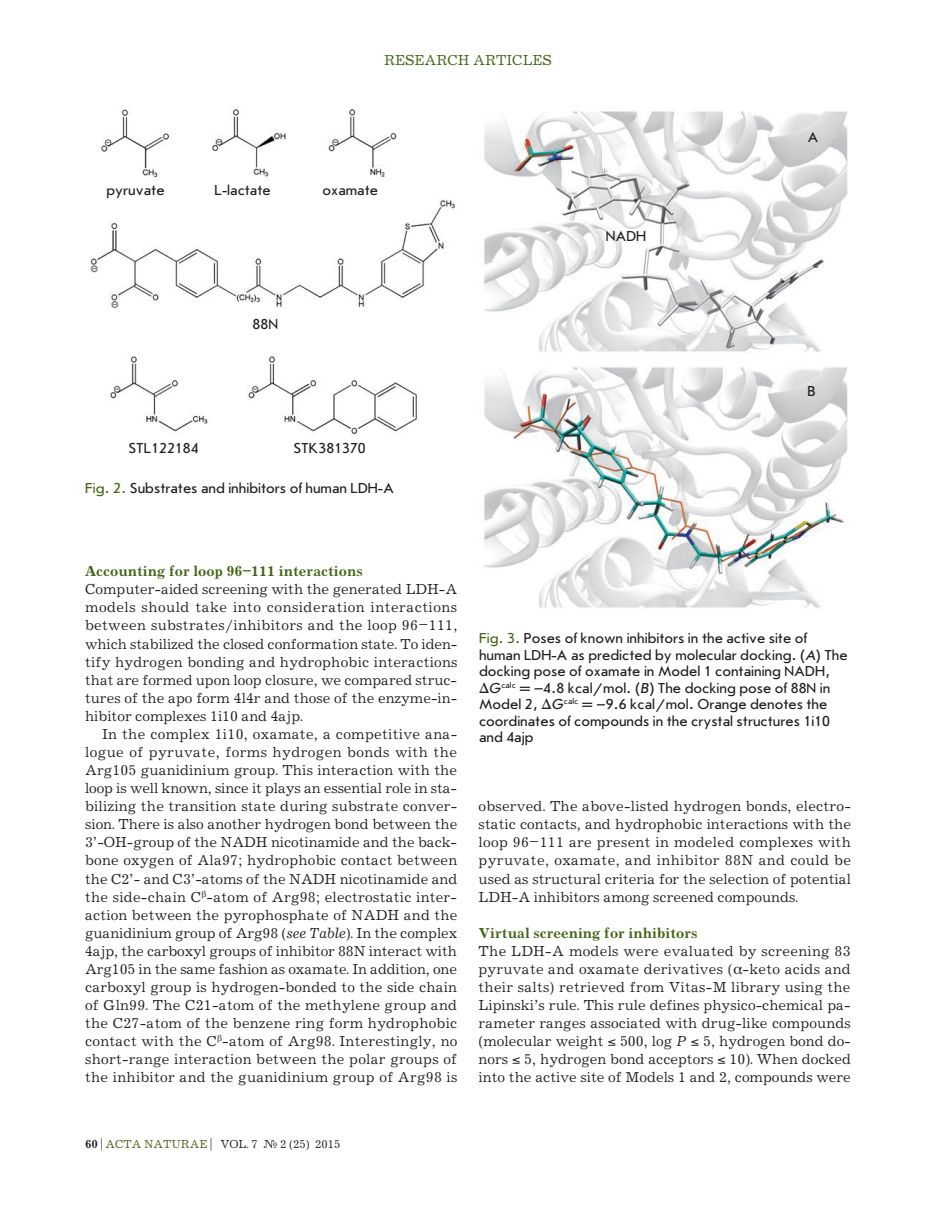
<style>
.page{position:relative;width:936px;height:1212px;background:#fff}
.page>*{position:absolute;margin:0;border:0;box-sizing:border-box;transform-origin:0 0}
.t1{font:15px/18px "Journal C";color:#231f20;text-align:justify}
.t2{font:15px/16.5px "Journal Sans C";color:#231f20}
.t3{font:700 15px "Journal C";color:#426616}
.t4{font:15px "Journal C";color:#426616}
.t5{font:12px "Journal C";color:#231f20}
.s1{color:#426616}
.s2{font-style:italic}
.s3{font-weight:700}
.s4{font-family:"Newton C Pro"}
</style>
<div class="page">
<img style="left:484px;top:111px;width:364px;height:497px">
<img style="left:90px;top:108px;width:366px;height:326px">
<p class="t4" style="left:384px;top:52px;width:169px">RESEARCH ARTICLES</p>
<p class="t2" style="left:106px;top:183px;width:60px">pyruvate</p>
<p class="t2" style="left:214px;top:183px;width:58px">L-lactate</p>
<p class="t2" style="left:322px;top:183px;width:57px">oxamate</p>
<p class="t2" style="left:252px;top:316px;width:27px">88N</p>
<p class="t2" style="left:128px;top:441px;width:72px">STL122184</p>
<p class="t2" style="left:293px;top:441px;width:74px">STK381370</p>
<p class="t2" style="left:85px;top:480px;width:310px"><span class="s1">Fig. 2.</span> Substrates and inhibitors of human LDH-A</p>
<p class="t2" style="left:605px;top:228px;width:42px">NADH</p>
<p class="t2" style="left:807px;top:129px;width:12px">А</p>
<p class="t2" style="left:807px;top:383px;width:10px">B</p>
<p class="t3" style="left:85px;top:563px;width:279px">Accounting for loop 96–111 interactions</p>
<p class="t1" style="left:85px;top:581px;width:374px">Computer-aided screening with the generated LDH-A models should take into consideration interactions between substrates/inhibitors and the loop 96–111, which stabilized the closed conformation state. To iden&shy;tify hydrogen bonding and hydrophobic interactions that are formed upon loop closure, we compared struc&shy;tures of the apo form 4l4r and those of the enzyme-in&shy;hibitor complexes 1i10 and 4ajp.</p>
<p class="t1" style="left:85px;top:725px;width:374px;text-indent:17px">In the complex 1i10, oxamate, a competitive ana&shy;logue of pyruvate, forms hydrogen bonds with the Arg105 guanidinium group. This interaction with the loop is well known, since it plays an essential role in sta&shy;bilizing the transition state during substrate conver&shy;sion. There is also another hydrogen bond between the 3’-OH-group of the NADH nicotinamide and the back&shy;bone oxygen of Ala97; hydrophobic contact between the С2’- and С3’-atoms of the NADH nicotinamide and the side-chain С<sup>β</sup>-atom of Arg98; electrostatic inter&shy;action between the pyrophosphate of NADH and the guanidinium group of Arg98 (<span class="s2">see Table</span>). In the complex 4ajp, the carboxyl groups of inhibitor 88N interact with Arg105 in the same fashion as oxamate. In addition, one carboxyl group is hydrogen-bonded to the side chain of Gln99. The С21-atom of the methylene group and the С27-atom of the benzene ring form hydrophobic contact with the С<sup>β</sup>-atom of Arg98. Interestingly, no short-range interaction between the polar groups of the inhibitor and the guanidinium group of Arg98 is</p>
<p class="t5" style="left:85px;top:1137px;width:257px"><span class="s3">60</span> | <span class="s1">ACTA NATURAE</span> | VOL. 7 № 2 (25) 2015</p>
<p class="t2" style="left:479px;top:630px;width:370px"><span class="s1">Fig. 3.</span> Poses of known inhibitors in the active site of human LDH-A as predicted by molecular docking. (<span class="s2">A</span>) The docking pose of oxamate in Model 1 containing NADH, <span class="s4">Δ</span><span class="s2">G</span><sup>calc</sup> = –4.8 kcal/mol. (<span class="s2">B</span>) The docking pose of 88N in Model 2, <span class="s4">Δ</span><span class="s2">G</span><sup>calc</sup> = –9.6 kcal/mol. Orange denotes the coordinates of compounds in the crystal structures 1i10 and 4ajp</p>
<p class="t1" style="left:478px;top:798px;width:374px">observed. The above-listed hydrogen bonds, electro&shy;static contacts, and hydrophobic interactions with the loop 96–111 are present in modeled complexes with pyruvate, oxamate, and inhibitor 88N and could be used as structural criteria for the selection of potential LDH-A inhibitors among screened compounds.</p>
<p class="t3" style="left:478px;top:924px;width:220px">Virtual screening for inhibitors</p>
<p class="t1" style="left:478px;top:942px;width:374px">The LDH-A models were evaluated by screening 83 pyruvate and oxamate derivatives (<span class="s4">α</span>-keto acids and their salts) retrieved from Vitas-M library using the Lipinski’s rule. This rule defines physico-chemical pa&shy;rameter ranges associated with drug-like compounds (molecular weight ≤ 500, log <span class="s2">P</span> ≤ 5, hydrogen bond do&shy;nors ≤ 5, hydrogen bond acceptors ≤ 10). When docked into the active site of Models 1 and 2, compounds were</p>
</div>
